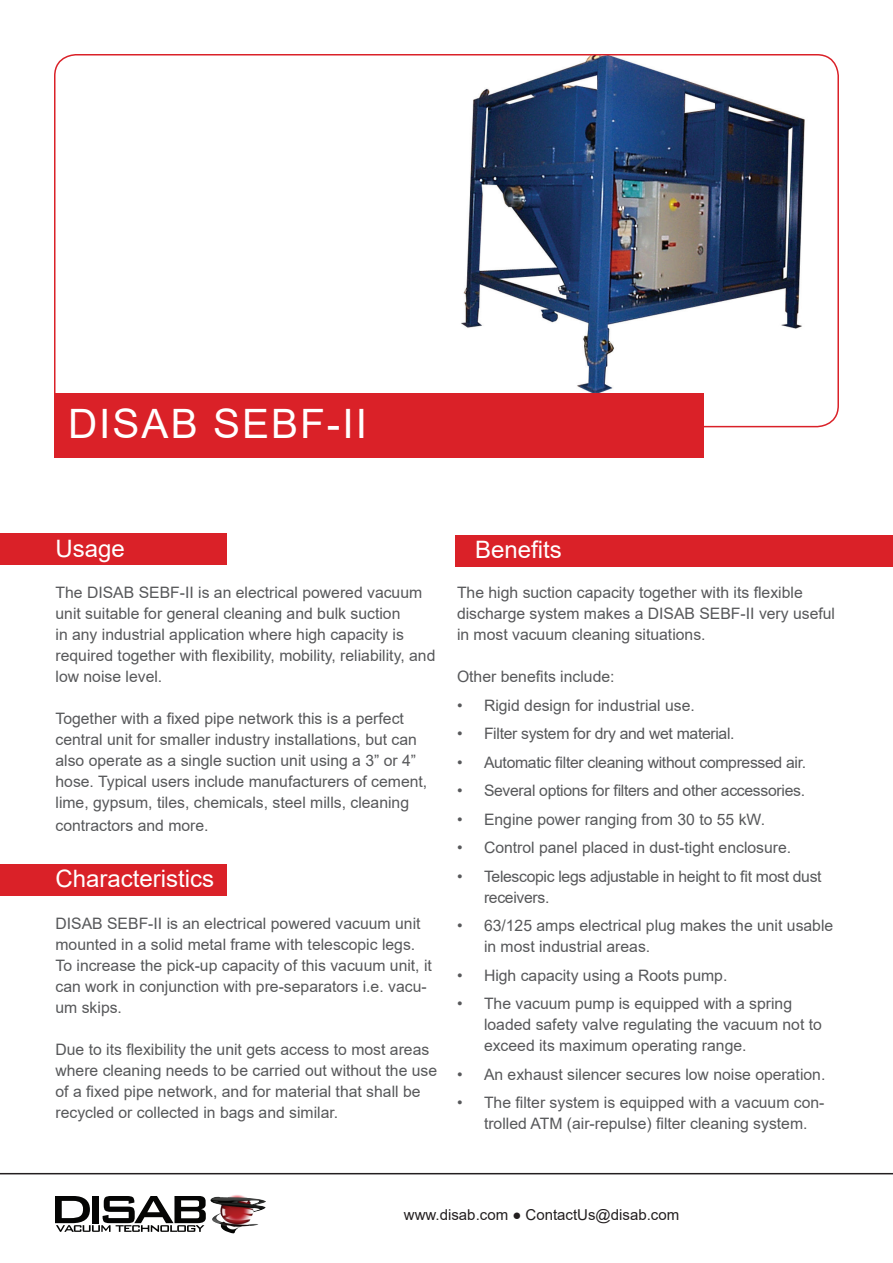
<style>
.page{position:relative;width:893px;height:1263px;background:#fff}
.page>*{position:absolute;margin:0;border:0;box-sizing:border-box;transform-origin:0 0}
.t1{font:40.5px "Arial";letter-spacing:.05em;color:#fff}
.t2{font:24px "Arial";color:#fff}
.t3{font:15.75px/21px "Arial";color:#57585a}
.t4{font:15.75px/21px "Arial";letter-spacing:-.02em;color:#57585a}
.t5{font:15px "Arial";color:#231f20}
</style>
<div class="page">
<img style="left:332px;top:55px;width:506px;height:364px">
<div style="left:55px;top:394px;width:649px;height:64px;background:#da2128"></div>
<div style="left:0;top:534px;width:227px;height:31px;background:#da2128"></div>
<div style="left:0;top:864px;width:227px;height:31px;background:#da2128"></div>
<div style="left:455px;top:535px;width:438px;height:31px;background:#da2128"></div>
<hr style="left:0;top:1173px;width:893px;height:1px;background:#231f20">
<svg style="left:55px;top:1196px;width:151px;height:36px"></svg>
<img style="left:210px;top:1195px;width:26px;height:10px">
<p class="t1" style="left:68px;top:396px;width:300px">DISAB SEBF-II</p>
<p class="t2" style="left:56px;top:532px;width:71px">Usage</p>
<p class="t3" style="left:56px;top:582px;width:381px">The DISAB SEBF-II is an electrical powered vacuum unit suitable for general cleaning and bulk suction<br>in any industrial application where high capacity is required together with flexibility, mobility, reliability, and low noise level.</p>
<p class="t3" style="left:56px;top:708px;width:373px">Together with a fixed pipe network this is a perfect central unit for smaller industry installations, but can also operate as a single suction unit using a 3” or 4” hose. Typical users include manufacturers of cement, lime, gypsum, tiles, chemicals, steel mills, cleaning</p>
<p class="t3" style="left:56px;top:815px;width:155px">contractors and more.</p>
<p class="t2" style="left:56px;top:862px;width:160px">Characteristics</p>
<p class="t3" style="left:56px;top:912px;width:378px">DISAB SEBF-II is an electrical powered vacuum unit mounted in a solid metal frame with telescopic legs.<br>To increase the pick-up capacity of this vacuum unit, it can work in conjunction with pre-separators i.e. vacu&shy;um skips.</p>
<p class="t3" style="left:56px;top:1038px;width:383px">Due to its flexibility the unit gets access to most areas where cleaning needs to be carried out without the use of a fixed pipe network, and for material that shall be recycled or collected in bags and similar.</p>
<p class="t2" style="left:475px;top:533px;width:88px">Benefits</p>
<p class="t3" style="left:457px;top:582px;width:380px">The high suction capacity together with its flexible discharge system makes a DISAB SEBF-II very useful in most vacuum cleaning situations.</p>
<p class="t3" style="left:457px;top:666px;width:159px">Other benefits include:</p>
<p class="t3" style="left:457px;top:695px;width:239px">• Rigid design for industrial use.</p>
<p class="t4" style="left:457px;top:723px;width:279px">• Filter system for dry and wet material.</p>
<p class="t4" style="left:457px;top:752px;width:351px">• Automatic filter cleaning without compressed air.</p>
<p class="t4" style="left:457px;top:780px;width:350px">• Several options for filters and other accessories.</p>
<p class="t3" style="left:457px;top:809px;width:310px">• Engine power ranging from 30 to 55 kW.</p>
<p class="t3" style="left:457px;top:837px;width:336px">• Control panel placed in dust-tight enclosure.</p>
<p class="t4" style="left:484px;top:866px;width:339px;text-indent:-27px">• Telescopic legs adjustable in height to fit most dust receivers.</p>
<p class="t3" style="left:484px;top:915px;width:351px;text-indent:-27px">• 63/125 amps electrical plug makes the unit usable in most industrial areas.</p>
<p class="t3" style="left:457px;top:965px;width:272px">• High capacity using a Roots pump.</p>
<p class="t3" style="left:484px;top:993px;width:339px;text-indent:-27px">• The vacuum pump is equipped with a spring loaded safety valve regulating the vacuum not to exceed its maximum operating range.</p>
<p class="t3" style="left:457px;top:1064px;width:370px">• An exhaust silencer secures low noise operation.</p>
<p class="t3" style="left:484px;top:1092px;width:342px;text-indent:-27px">• The filter system is equipped with a vacuum con&shy;trolled ATM (air-repulse) filter cleaning system.</p>
<p class="t5" style="left:404px;top:1204px;width:277px">www.disab.com ● ContactUs@disab.com</p>
</div>
